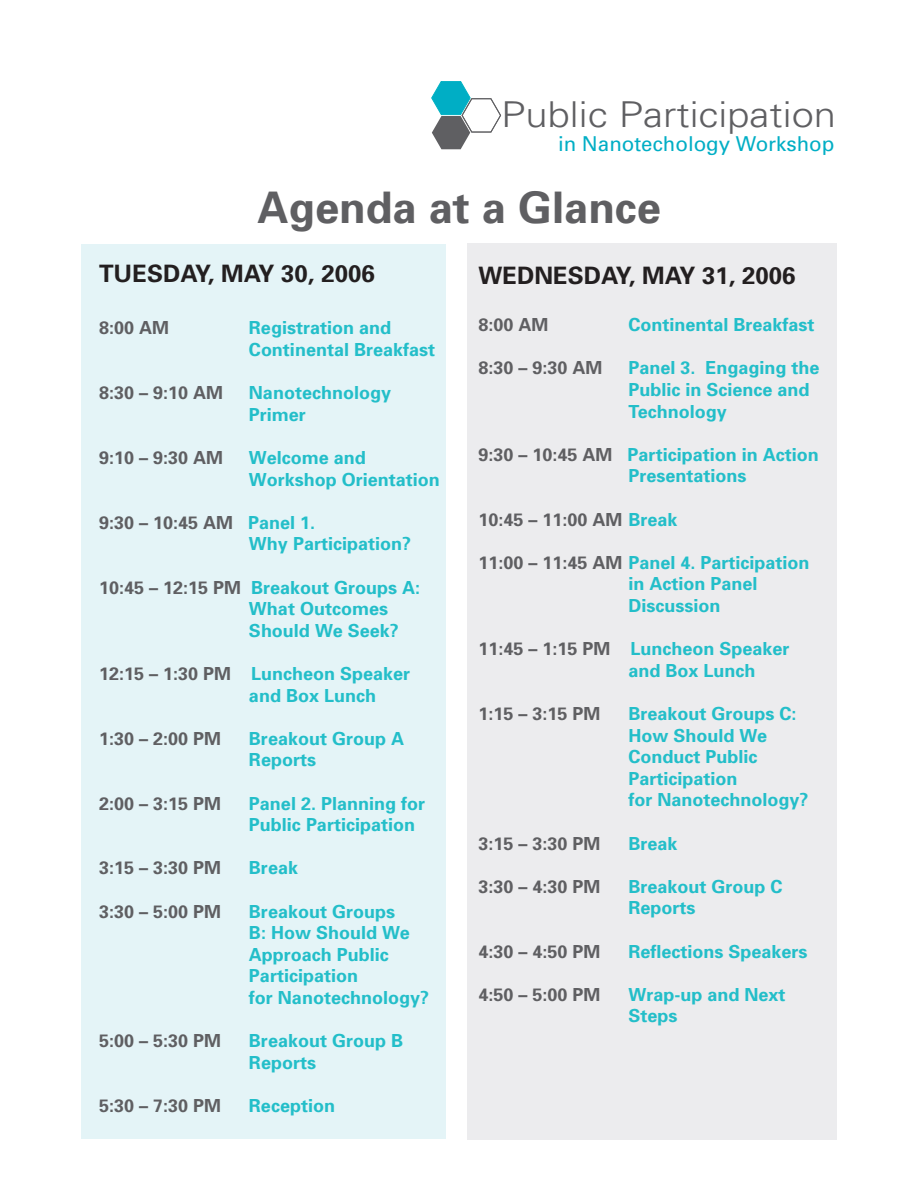
<style>
.page{position:relative;width:918px;height:1188px;background:#fff}
.page>*{position:absolute;margin:0;border:0;box-sizing:border-box;transform-origin:0 0}
.t1{font:700 43.5px "Univers";color:#5f5f62}
.t2{font:300 35.7px "Univers";color:#5f5f62;scale:1.12 1}
.date{font:700 24px "Univers";color:#231f20}
.t3{font:20.55px "Univers";color:#00aec5}
.tabs{font:700 18px/21.6px "Univers";color:#23bec9}
.tabs-2{font:700 18px "Univers";color:#5f5f62}
.s1{color:#5f5f62}
.s2{color:#23bec9}
</style>
<div class="page">
<svg style="left:431px;top:81px;width:70px;height:68px"></svg>
<div style="left:467px;top:243px;width:370px;height:896px;background:#ececee"></div>
<div style="left:81px;top:244px;width:365px;height:895px;background:#e4f4f7"></div>
<p class="t2" style="left:501px;top:93px;width:300px">Public Participation</p>
<p class="t3" style="left:558px;top:131px;width:278px">in Nanotechology Workshop</p>
<p class="t1" style="left:257px;top:180px;width:405px">Agenda at a Glance</p>
<p class="date" style="left:478px;top:260px;width:319px">Wedn esday, May 31, 2006</p>
<p class="tabs-2" style="left:478px;top:313px;width:72px">8:00 AM</p>
<p class="tabs" style="left:628px;top:313px;width:188px">Continental Breakfast</p>
<p class="tabs-2" style="left:478px;top:356px;width:126px">8:30 – 9:30 AM</p>
<p class="tabs" style="left:628px;top:357px;width:193px">Panel 3. Engaging the<br>Public in Science and<br>Technology</p>
<p class="tabs" style="left:628px;top:443px;width:192px;text-indent:-150px"><span class="s1">9:30 – 10:45 AM</span> Participation in Action<br>Presentations</p>
<p class="tabs-2" style="left:478px;top:508px;width:201px">10:45 – 11:00 AM <span class="s2">Break</span></p>
<p class="tabs" style="left:628px;top:551px;width:183px;text-indent:-150px"><span class="s1">11:00 – 11:45 AM</span> Panel 4. Participation in Action Panel<br>Discussion</p>
<p class="tabs" style="left:628px;top:637px;width:163px;text-indent:-150px"><span class="s1">11:45 – 1:15 PM</span> Luncheon Speaker and Box Lunch</p>
<p class="tabs-2" style="left:478px;top:702px;width:124px">1:15 – 3:15 PM</p>
<p class="tabs" style="left:628px;top:702px;width:182px">Breakout Groups C:<br>How Should We<br>Conduct Public<br>Participation<br>for Nanotechnology?</p>
<p class="tabs-2" style="left:478px;top:832px;width:124px">3:15 – 3:30 PM</p>
<p class="tabs" style="left:628px;top:832px;width:51px">Break</p>
<p class="tabs-2" style="left:478px;top:875px;width:124px">3:30 – 4:30 PM</p>
<p class="tabs" style="left:628px;top:875px;width:156px">Breakout Group C<br>Reports</p>
<p class="tabs-2" style="left:478px;top:940px;width:124px">4:30 – 4:50 PM</p>
<p class="tabs" style="left:628px;top:940px;width:181px">Reflections Speakers</p>
<p class="tabs-2" style="left:478px;top:983px;width:124px">4:50 – 5:00 PM</p>
<p class="tabs" style="left:628px;top:983px;width:159px">Wrap-up and Next<br>Steps</p>
<p class="date" style="left:99px;top:258px;width:277px">Tuesday, May 30, 2006</p>
<p class="tabs-2" style="left:99px;top:316px;width:72px">8:00 AM</p>
<p class="tabs" style="left:249px;top:317px;width:188px">Registration and<br>Continental Breakfast</p>
<p class="tabs-2" style="left:99px;top:381px;width:126px">8:30 – 9:10 AM</p>
<p class="tabs" style="left:249px;top:381px;width:144px">Nanotechnology<br>Primer</p>
<p class="tabs-2" style="left:99px;top:446px;width:126px">9:10 – 9:30 AM</p>
<p class="tabs" style="left:249px;top:446px;width:192px">Welcome and<br>Workshop Orientation</p>
<p class="tabs" style="left:249px;top:511px;width:164px;text-indent:-150px"><span class="s1">9:30 – 10:45 AM</span> Panel 1.<br>Why Participation?</p>
<p class="tabs" style="left:249px;top:576px;width:173px;text-indent:-150px"><span class="s1">10:45 – 12:15 PM</span> Breakout Groups A:<br>What Outcomes<br>Should We Seek?</p>
<p class="tabs" style="left:249px;top:662px;width:163px;text-indent:-150px"><span class="s1">12:15 – 1:30 PM</span> Luncheon Speaker and Box Lunch</p>
<p class="tabs-2" style="left:99px;top:727px;width:124px">1:30 – 2:00 PM</p>
<p class="tabs" style="left:249px;top:727px;width:156px">Breakout Group A<br>Reports</p>
<p class="tabs-2" style="left:99px;top:792px;width:124px">2:00 – 3:15 PM</p>
<p class="tabs" style="left:249px;top:792px;width:178px">Panel 2. Planning for<br>Public Participation</p>
<p class="tabs-2" style="left:99px;top:856px;width:124px">3:15 – 3:30 PM</p>
<p class="tabs" style="left:249px;top:857px;width:51px">Break</p>
<p class="tabs-2" style="left:99px;top:900px;width:124px">3:30 – 5:00 PM</p>
<p class="tabs" style="left:249px;top:900px;width:182px">Breakout Groups<br>B: How Should We<br>Approach Public<br>Participation<br>for Nanotechnology?</p>
<p class="tabs-2" style="left:99px;top:1029px;width:124px">5:00 – 5:30 PM</p>
<p class="tabs" style="left:249px;top:1029px;width:156px">Breakout Group B<br>Reports</p>
<p class="tabs-2" style="left:99px;top:1094px;width:124px">5:30 – 7:30 PM</p>
<p class="tabs" style="left:249px;top:1094px;width:88px">Reception</p>
</div>
